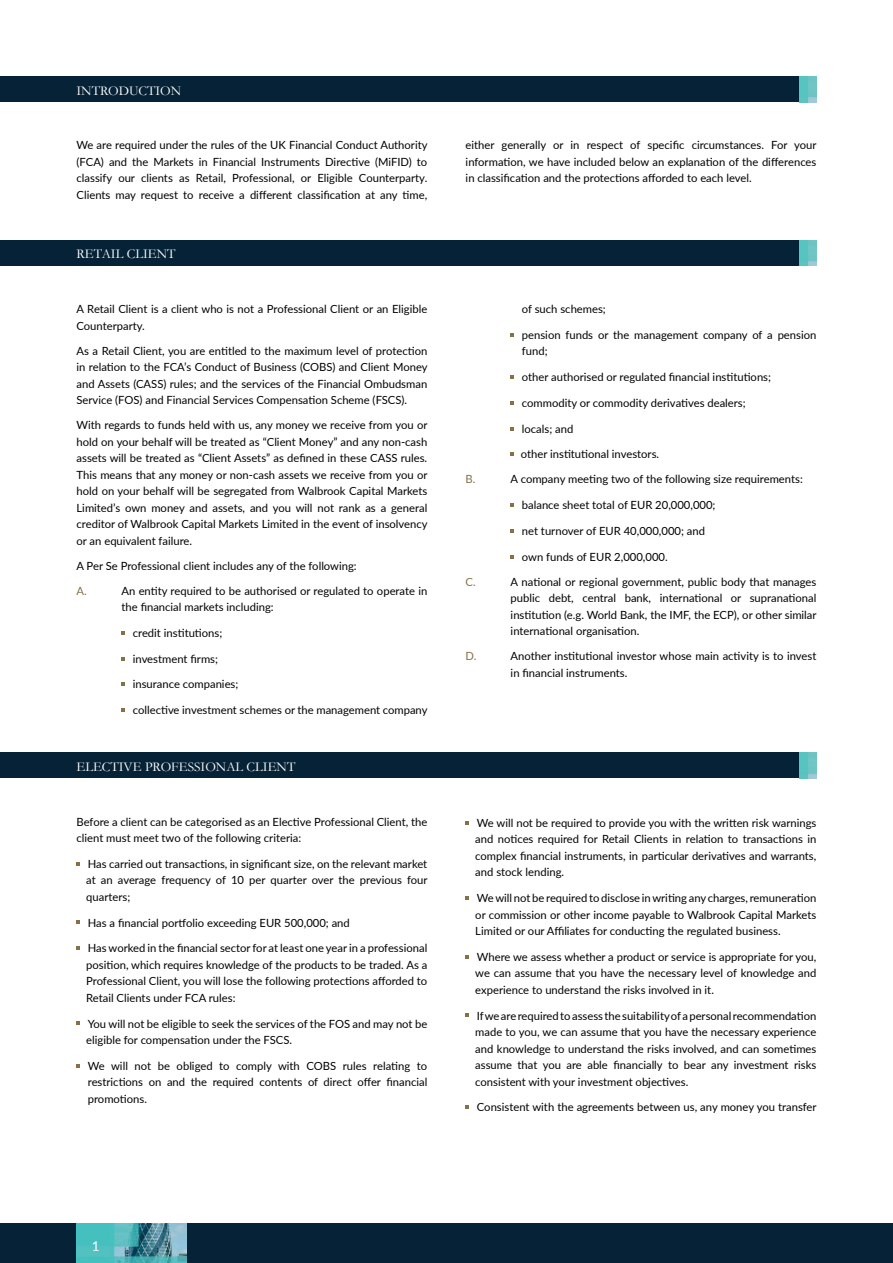
<style>
.page{position:relative;width:893px;height:1263px;background:#fff}
.page>*{position:absolute;margin:0;border:0;box-sizing:border-box;transform-origin:0 0}
.t1{font:13.5px "Garamond";color:#fff}
.t2{font:13.5px "Lato";color:#fff}
.t3{font:11.25px/16.5px "Lato";color:#000;text-align:justify}
.t4{font:11.25px "Lato";color:#857047}
</style>
<div class="page">
<div style="left:0;top:1224px;width:893px;height:39px;background:#052237"></div>
<img style="left:77px;top:1224px;width:109px;height:39px">
<svg style="left:122px;top:631px;width:3px;height:4px"></svg>
<svg style="left:122px;top:682px;width:3px;height:4px"></svg>
<svg style="left:122px;top:708px;width:3px;height:4px"></svg>
<svg style="left:511px;top:333px;width:3px;height:4px"></svg>
<svg style="left:511px;top:375px;width:3px;height:4px"></svg>
<svg style="left:511px;top:401px;width:3px;height:4px"></svg>
<svg style="left:511px;top:452px;width:3px;height:4px"></svg>
<svg style="left:511px;top:503px;width:3px;height:4px"></svg>
<svg style="left:511px;top:529px;width:3px;height:4px"></svg>
<div style="left:0;top:77px;width:816px;height:25px;background:#052237"></div>
<img style="left:799px;top:77px;width:17px;height:25px">
<div style="left:0;top:240px;width:816px;height:26px;background:#052237"></div>
<img style="left:799px;top:240px;width:17px;height:26px">
<div style="left:0;top:753px;width:816px;height:25px;background:#052237"></div>
<img style="left:799px;top:753px;width:17px;height:25px">
<svg style="left:77px;top:920px;width:3px;height:4px"></svg>
<svg style="left:77px;top:946px;width:3px;height:4px"></svg>
<svg style="left:77px;top:1021px;width:3px;height:4px"></svg>
<svg style="left:466px;top:896px;width:3px;height:4px"></svg>
<svg style="left:466px;top:1013px;width:3px;height:4px"></svg>
<svg style="left:466px;top:1105px;width:3px;height:4px"></svg>
<p class="t1" style="left:77px;top:82px;width:106px">INTRODUCTION</p>
<p class="t3" style="left:77px;top:137px;width:353px">We are required under the rules of the UK Financial Conduct Authority (FCA) and the Markets in Financial Instruments Directive (MiFID) to classify our clients as Retail, Professional, or Eligible Counterparty.<br>Clients may request to receive a different classification at any time,</p>
<p class="t3" style="left:466px;top:137px;width:352px">either generally or in respect of specific circumstances. For your information, we have included below an explanation of the differences in classification and the protections afforded to each level.</p>
<p class="t1" style="left:77px;top:246px;width:100px">RETAIL CLIENT</p>
<p class="t3" style="left:77px;top:300px;width:352px">A Retail Client is a client who is not a Professional Client or an Eligible<br>Counterparty.</p>
<p class="t3" style="left:77px;top:342px;width:353px">As a Retail Client, you are entitled to the maximum level of protection in relation to the FCA’s Conduct of Business (COBS) and Client Money and Assets (CASS) rules; and the services of the Financial Ombudsman Service (FOS) and Financial Services Compensation Scheme (FSCS).</p>
<p class="t3" style="left:77px;top:416px;width:353px">With regards to funds held with us, any money we receive from you or hold on your behalf will be treated as “Client Money” and any non-cash assets will be treated as “Client Assets” as defined in these CASS rules.<br>This means that any money or non-cash assets we receive from you or hold on your behalf will be segregated from Walbrook Capital Markets Limited’s own money and assets, and you will not rank as a general creditor of Walbrook Capital Markets Limited in the event of insolvency or an equivalent failure.</p>
<p class="t3" style="left:77px;top:557px;width:282px">A Per Se Professional client includes any of the following:</p>
<p class="t4" style="left:77px;top:583px;width:12px">A.</p>
<p class="t3" style="left:122px;top:582px;width:307px">An entity required to be authorised or regulated to operate in the financial markets including:</p>
<p class="t3" style="left:133px;top:624px;width:91px">credit institutions;</p>
<p class="t3" style="left:133px;top:650px;width:87px">investment firms;</p>
<p class="t3" style="left:133px;top:676px;width:107px">insurance companies;</p>
<p class="t3" style="left:133px;top:701px;width:296px">collective investment schemes or the management company</p>
<p class="t1" style="left:77px;top:758px;width:220px">ELECTIVE PROFESSIONAL CLIENT</p>
<p class="t3" style="left:77px;top:813px;width:352px">Before a client can be categorised as an Elective Professional Client, the client must meet two of the following criteria:</p>
<p class="t3" style="left:86px;top:855px;width:343px">Has carried out transactions, in significant size, on the relevant market at an average frequency of 10 per quarter over the previous four quarters;</p>
<p class="t3" style="left:88px;top:914px;width:264px">Has a financial portfolio exceeding EUR 500,000; and</p>
<p class="t3" style="left:86px;top:939px;width:343px">Has worked in the financial sector for at least one year in a professional position, which requires knowledge of the products to be traded. As a Professional Client, you will lose the following protections afforded to Retail Clients under FCA rules:</p>
<p class="t3" style="left:86px;top:1015px;width:343px">You will not be eligible to seek the services of the FOS and may not be eligible for compensation under the FSCS.</p>
<p class="t3" style="left:88px;top:1057px;width:341px">We will not be obliged to comply with COBS rules relating to restrictions on and the required contents of direct offer financial promotions.</p>
<p class="t3" style="left:522px;top:300px;width:85px">of such schemes;</p>
<p class="t3" style="left:522px;top:326px;width:296px">pension funds or the management company of a pension fund;</p>
<p class="t3" style="left:522px;top:368px;width:251px">other authorised or regulated financial institutions;</p>
<p class="t3" style="left:522px;top:394px;width:225px">commodity or commodity derivatives dealers;</p>
<p class="t3" style="left:522px;top:420px;width:53px">locals; and</p>
<p class="t3" style="left:521px;top:446px;width:140px">other institutional investors.</p>
<p class="t4" style="left:466px;top:471px;width:11px">B.</p>
<p class="t3" style="left:511px;top:471px;width:294px">A company meeting two of the following size requirements:</p>
<p class="t3" style="left:522px;top:496px;width:195px">balance sheet total of EUR 20,000,000;</p>
<p class="t3" style="left:522px;top:522px;width:185px">net turnover of EUR 40,000,000; and</p>
<p class="t3" style="left:522px;top:548px;width:147px">own funds of EUR 2,000,000.</p>
<p class="t4" style="left:466px;top:573px;width:12px">C.</p>
<p class="t3" style="left:511px;top:573px;width:308px">A national or regional government, public body that manages public debt, central bank, international or supranational institution (e.g. World Bank, the IMF, the ECP), or other similar international organisation.</p>
<p class="t4" style="left:466px;top:648px;width:12px">D.</p>
<p class="t3" style="left:511px;top:647px;width:307px">Another institutional investor whose main activity is to invest in financial instruments.</p>
<p class="t3" style="left:475px;top:814px;width:343px">We will not be required to provide you with the written risk warnings and notices required for Retail Clients in relation to transactions in complex financial instruments, in particular derivatives and warrants, and stock lending.</p>
<p class="t3" style="left:475px;top:889px;width:343px">We will not be required to disclose in writing any charges, remuneration or commission or other income payable to Walbrook Capital Markets Limited or our Affiliates for conducting the regulated business.</p>
<p class="t3" style="left:475px;top:948px;width:343px">Where we assess whether a product or service is appropriate for you, we can assume that you have the necessary level of knowledge and experience to understand the risks involved in it.</p>
<p class="t3" style="left:475px;top:1007px;width:343px">If we are required to assess the suitability of a personal recommendation made to you, we can assume that you have the necessary experience and knowledge to understand the risks involved, and can sometimes assume that you are able financially to bear any investment risks consistent with your investment objectives.</p>
<p class="t3" style="left:477px;top:1098px;width:341px">Consistent with the agreements between us, any money you transfer</p>
<p class="t2" style="left:92px;top:1237px;width:9px">1</p>
</div>
